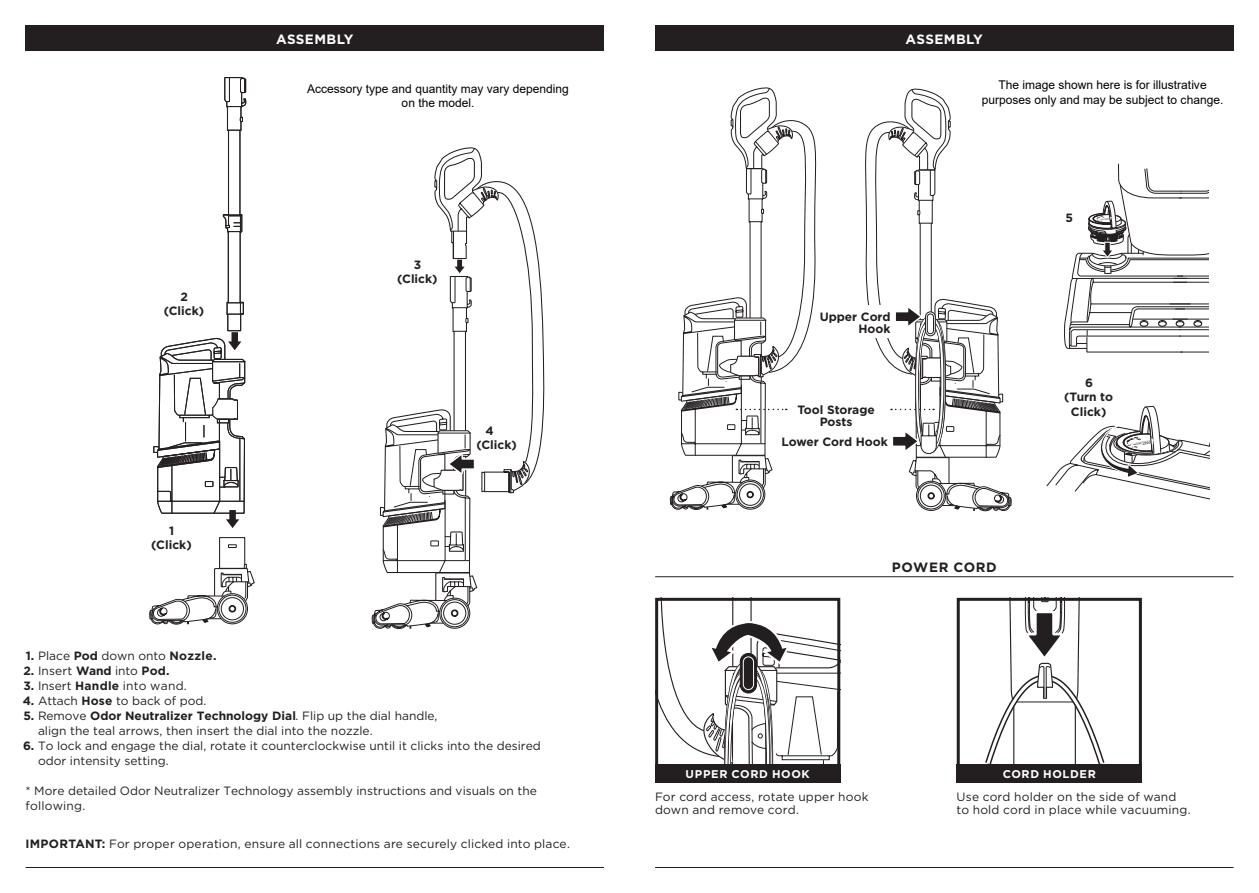
<style>
.page{position:relative;width:1259px;height:893px;background:#fff}
.page>*{position:absolute;margin:0;border:0;box-sizing:border-box;transform-origin:0 0}
.t1{font:700 13.5px "Gotham";letter-spacing:.03em;color:#fff}
.t2{font:700 13.5px "Gotham";letter-spacing:.05em;color:#231f20}
.t3{font:12px/13.5px "Gotham";color:#231f20}
.t4{font:12px/14.4px "Arial";color:#000;text-align:center}
.t5{font:700 12px/12px "Gotham";color:#231f20;text-align:center}
.t6{font:12px "Gotham";letter-spacing:.02em;color:#231f20}
.t7{font:700 11.25px "Gotham";letter-spacing:.055em;color:#fff}
.s1{font-weight:700}
.s2{font-weight:400}
</style>
<div class="page">
<hr style="left:655px;top:867px;width:578px;height:1px;background:#231f20">
<hr style="left:26px;top:867px;width:578px;height:1px;background:#231f20">
<svg style="left:149px;top:537px;width:106px;height:88px"></svg>
<div style="left:26px;top:26px;width:578px;height:25px;background:#231f20"></div>
<div style="left:655px;top:26px;width:578px;height:25px;background:#231f20"></div>
<hr style="left:655px;top:576px;width:578px;height:1px;background:#231f20">
<div style="left:956px;top:598px;width:186px;height:185px;border:3px solid #231f20"></div>
<div style="left:956px;top:765px;width:186px;height:18px;background:#231f20"></div>
<svg style="left:985px;top:598px;width:119px;height:167px"></svg>
<svg style="left:655px;top:598px;width:185px;height:185px"></svg>
<svg style="left:865px;top:89px;width:146px;height:422px"></svg>
<svg style="left:670px;top:87px;width:146px;height:423px"></svg>
<svg style="left:372px;top:147px;width:172px;height:482px"></svg>
<svg style="left:153px;top:77px;width:94px;height:451px"></svg>
<svg style="left:1046px;top:405px;width:163px;height:95px"></svg>
<svg style="left:1064px;top:164px;width:144px;height:188px"></svg>
<p class="t1" style="left:276px;top:30px;width:79px">ASSEMBLY</p>
<p class="t1" style="left:905px;top:30px;width:79px">ASSEMBLY</p>
<p class="t4" style="left:307px;top:81px;width:263px">Accessory type and quantity may vary depending on the model.</p>
<p class="t4" style="left:982px;top:78px;width:243px">The image shown here is for illustrative purposes only and may be subject to change.</p>
<p class="t5" style="left:414px;top:258px;width:9px">3</p>
<p class="t5" style="left:181px;top:291px;width:9px">2</p>
<p class="t5" style="left:164px;top:305px;width:42px">(Click)</p>
<p class="t5" style="left:169px;top:524px;width:7px">1</p>
<p class="t5" style="left:151px;top:539px;width:42px">(Click)</p>
<p class="t5" style="left:397px;top:273px;width:42px">(Click)</p>
<p class="t5" style="left:485px;top:425px;width:10px">4</p>
<p class="t5" style="left:476px;top:439px;width:42px">(Click)</p>
<p class="t3" style="left:26px;top:649px;width:192px"><span class="s1">1.</span> Place <span class="s1">Pod</span> down onto <span class="s1">Nozzle.</span></p>
<p class="t5" style="left:24px;top:665px;width:148px">2. <span class="s2">Insert</span> Wand <span class="s2">into</span> Pod.</p>
<p class="t6" style="left:24px;top:678px;width:165px"><span class="s1">3.</span> Insert <span class="s1">Handle</span> into wand.</p>
<p class="t3" style="left:23px;top:694px;width:185px"><span class="s1">4.</span> Attach <span class="s1">Hose</span> to back of pod.</p>
<p class="t3" style="left:38px;top:708px;width:401px;line-height:14.9px;text-indent:-15px"><span class="s1">5.</span> Remove <span class="s1">Odor Neutralizer Technology Dial</span>. Flip up the dial handle, align the teal arrows, then insert the dial into the nozzle.</p>
<p class="t3" style="left:38px;top:738px;width:504px;line-height:15px;text-indent:-15px"><span class="s1">6.</span> To lock and engage the dial, rotate it counterclockwise until it clicks into the desired odor intensity setting.</p>
<p class="t3" style="left:26px;top:783px;width:513px;line-height:15px">* More detailed Odor Neutralizer Technology assembly instructions and visuals on the following.</p>
<p class="t3" style="left:26px;top:837px;width:546px"><span class="s1">IMPORTANT:</span> For proper operation, ensure all connections are securely clicked into place.</p>
<p class="t5" style="left:819px;top:310px;width:72px;text-align:right">Upper Cord<br>Hook</p>
<p class="t5" style="left:797px;top:404px;width:79px">Tool Storage<br>Posts</p>
<p class="t5" style="left:781px;top:436px;width:108px">Lower Cord Hook</p>
<p class="t2" style="left:892px;top:558px;width:106px">POWER CORD</p>
<p class="t5" style="left:1065px;top:211px;width:9px">5</p>
<p class="t5" style="left:1085px;top:377px;width:9px">6</p>
<p class="t5" style="left:1064px;top:390px;width:50px;line-height:14.4px">(Turn to<br>Click)</p>
<p class="t7" style="left:685px;top:767px;width:126px">UPPER CORD HOOK</p>
<p class="t7" style="left:1002px;top:767px;width:95px">CORD HOLDER</p>
<p class="t3" style="left:655px;top:789px;width:215px">For cord access, rotate upper hook down and remove cord.</p>
<p class="t3" style="left:956px;top:789px;width:235px">Use cord holder on the side of wand to hold cord in place while vacuuming.</p>
</div>
